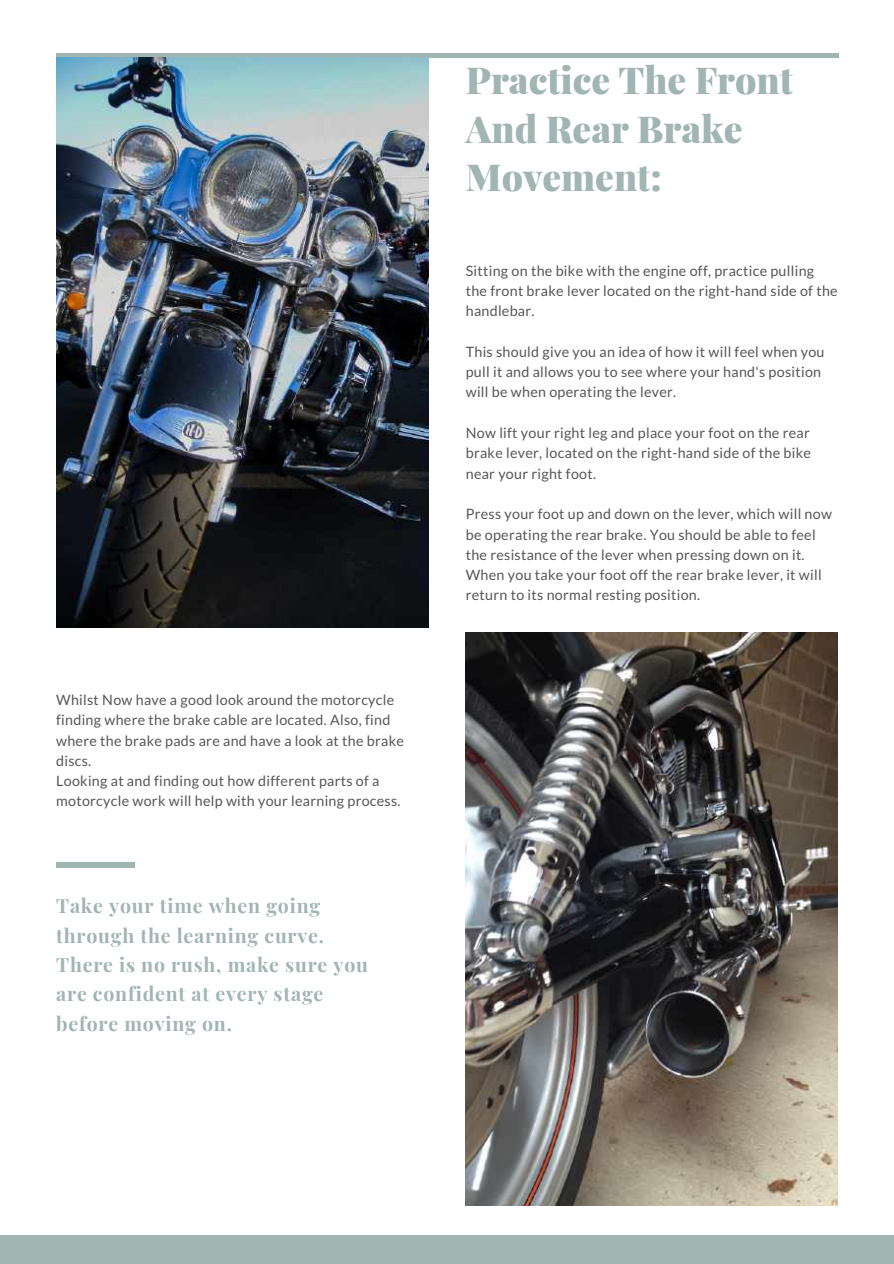
<style>
.page{position:relative;width:894px;height:1264px;background:#fff}
.page>*{position:absolute;margin:0;border:0;box-sizing:border-box;transform-origin:0 0}
.t1{font:900 37.2px/48.4px "Playfair Display";color:#a1b5b3}
.t2{font:700 19.5px/29.2px "Playfair Display";letter-spacing:.04em;color:#a1b5b3}
.t3{font:14.25px/20.2px "Lato";letter-spacing:.02em;color:#565656}
</style>
<div class="page">
<div style="left:0;top:1235px;width:893px;height:28px;background:#a1b5b3"></div>
<hr style="left:56px;top:53px;width:782px;height:4px;background:#a1b5b3">
<div style="left:56px;top:862px;width:79px;height:5px;background:#a1b5b3"></div>
<img style="left:465px;top:632px;width:372px;height:573px">
<img style="left:56px;top:57px;width:372px;height:570px">
<p class="t3" style="left:56px;top:689px;width:349px">Whilst Now have a good look around the motorcycle finding where the brake cable are located. Also, find where the brake pads are and have a look at the brake discs.<br>Looking at and finding out how different parts of a motorcycle work will help with your learning process.</p>
<h2 class="t2" style="left:56px;top:890px;width:313px">Take your time when going through the learning curve.<br>There is no rush, make sure you are confident at every stage before moving on.</h2>
<h1 class="t1" style="left:465px;top:55px;width:328px">Practice The Front<br>And Rear Brake<br>Movement:</h1>
<p class="t3" style="left:465px;top:260px;width:373px">Sitting on the bike with the engine off, practice pulling the front brake lever located on the right-hand side of the handlebar.</p>
<p class="t3" style="left:465px;top:341px;width:360px">This should give you an idea of how it will feel when you pull it and allows you to see where your hand's position will be when operating the lever.</p>
<p class="t3" style="left:465px;top:422px;width:346px;text-align:justify">Now lift your right leg and place your foot on the rear brake lever, located on the right-hand side of the bike near your right foot.</p>
<p class="t3" style="left:465px;top:503px;width:367px">Press your foot up and down on the lever, which will now be operating the rear brake. You should be able to feel the resistance of the lever when pressing down on it.<br>When you take your foot off the rear brake lever, it will return to its normal resting position.</p>
</div>
